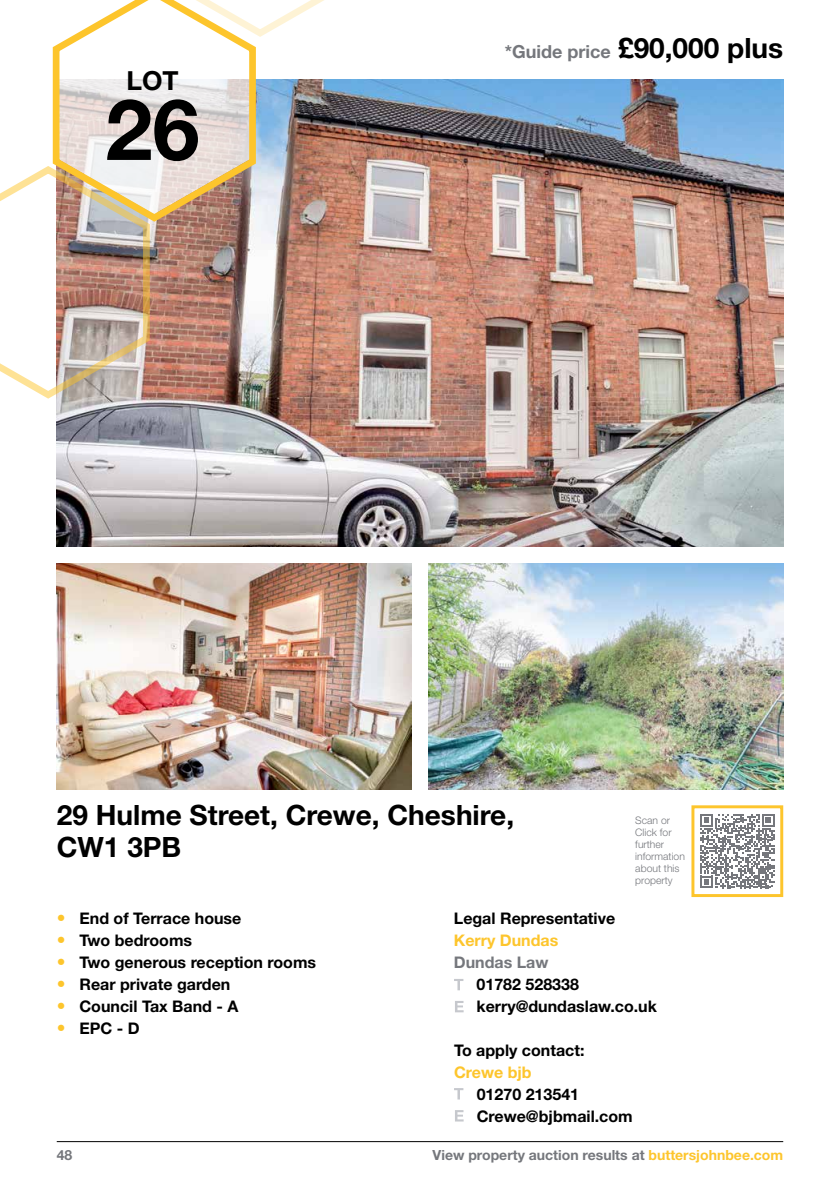
<style>
.page{position:relative;width:840px;height:1191px;background:#fff}
.page>*{position:absolute;margin:0;border:0;box-sizing:border-box;transform-origin:0 0}
.t1{font:700 84.8px "Helvetica Neue LT Std";color:#000}
.t2{font:700 28px/32px "Helvetica Neue LT Std";color:#000}
.t3{font:700 26.2px "Helvetica Neue LT Std";color:#000}
.t4{font:700 18px "Helvetica Neue LT Std";color:#75777c}
.t5{font:700 16px/22px "Helvetica Neue LT Std";color:#000}
.t6{font:700 16px "Helvetica Neue LT Std";color:#fdc52c}
.t7{font:700 16px "Helvetica Neue LT Std";color:#75777c}
.t8{font:700 14px "Helvetica Neue LT Std";color:#75777c}
.t9{font:300 10.4px/12px "Helvetica Neue LT Std";color:#75777c}
.s1{font-size:28px;color:#000}
.s2{font-family:"Helvetica Neue";font-weight:300;font-size:17.6px;color:#fdc52c}
.s3{color:#fdc52c}
</style>
<div class="page">
<hr style="left:57px;top:1141px;width:725px;height:1px;background:#000">
<svg style="left:455px;top:1110px;width:8px;height:11px"></svg>
<svg style="left:454px;top:1088px;width:9px;height:11px"></svg>
<svg style="left:455px;top:1001px;width:8px;height:11px"></svg>
<svg style="left:454px;top:979px;width:9px;height:11px"></svg>
<img style="left:57px;top:79px;width:725px;height:468px">
<img style="left:57px;top:564px;width:354px;height:225px">
<img style="left:428px;top:564px;width:354px;height:225px">
<svg style="left:700px;top:814px;width:74px;height:74px"></svg>
<div style="left:691px;top:805px;width:91px;height:92px;border:3px solid #fdc52c"></div>
<svg style="left:52px;top:0;width:207px;height:225px"></svg>
<img style="left:0;top:164px;width:152px;height:237px">
<svg style="left:156px;top:0;width:168px;height:39px"></svg>
<h3 class="t3" style="left:126px;top:64px;width:54px">LOT</h3>
<h1 class="t1" style="left:105px;top:77px;width:96px">26</h1>
<p class="t4" style="left:504px;top:40px;width:280px">*Guide price <span class="s1">£90,000 plus</span></p>
<h2 class="t2" style="left:57px;top:798px;width:458px">29 Hulme Street, Crewe, Cheshire,<br>CW1 3PB</h2>
<p class="t9" style="left:635px;top:814px;width:51px">Scan or<br>Click for further information about this property</p>
<p class="t5" style="left:57px;top:907px;width:186px"><span class="s2">•</span> End of Terrace house</p>
<p class="t5" style="left:57px;top:929px;width:137px"><span class="s2">•</span> Two bedrooms</p>
<p class="t5" style="left:57px;top:951px;width:261px"><span class="s2">•</span> Two generous reception rooms</p>
<p class="t5" style="left:57px;top:973px;width:175px"><span class="s2">•</span> Rear private garden</p>
<p class="t5" style="left:57px;top:995px;width:183px"><span class="s2">•</span> Council Tax Band - A</p>
<p class="t5" style="left:57px;top:1017px;width:84px"><span class="s2">•</span> EPC - D</p>
<p class="t5" style="left:453px;top:907px;width:163px">Legal Representative</p>
<p class="t6" style="left:453px;top:930px;width:106px">Kerry Dundas</p>
<p class="t7" style="left:453px;top:952px;width:96px">Dundas Law</p>
<p class="t5" style="left:476px;top:973px;width:182px">01782 528338 kerry@dundaslaw.co.uk</p>
<p class="t5" style="left:454px;top:1038px;width:132px">To apply contact:</p>
<p class="t6" style="left:454px;top:1062px;width:79px">Crewe bjb</p>
<p class="t5" style="left:476px;top:1082px;width:157px">01270 213541<br>Crewe@bjbmail.com</p>
<p class="t8" style="left:57px;top:1146px;width:17px">48</p>
<p class="t8" style="left:432px;top:1146px;width:352px">View property auction results at <span class="s3">buttersjohnbee.com</span></p>
</div>
